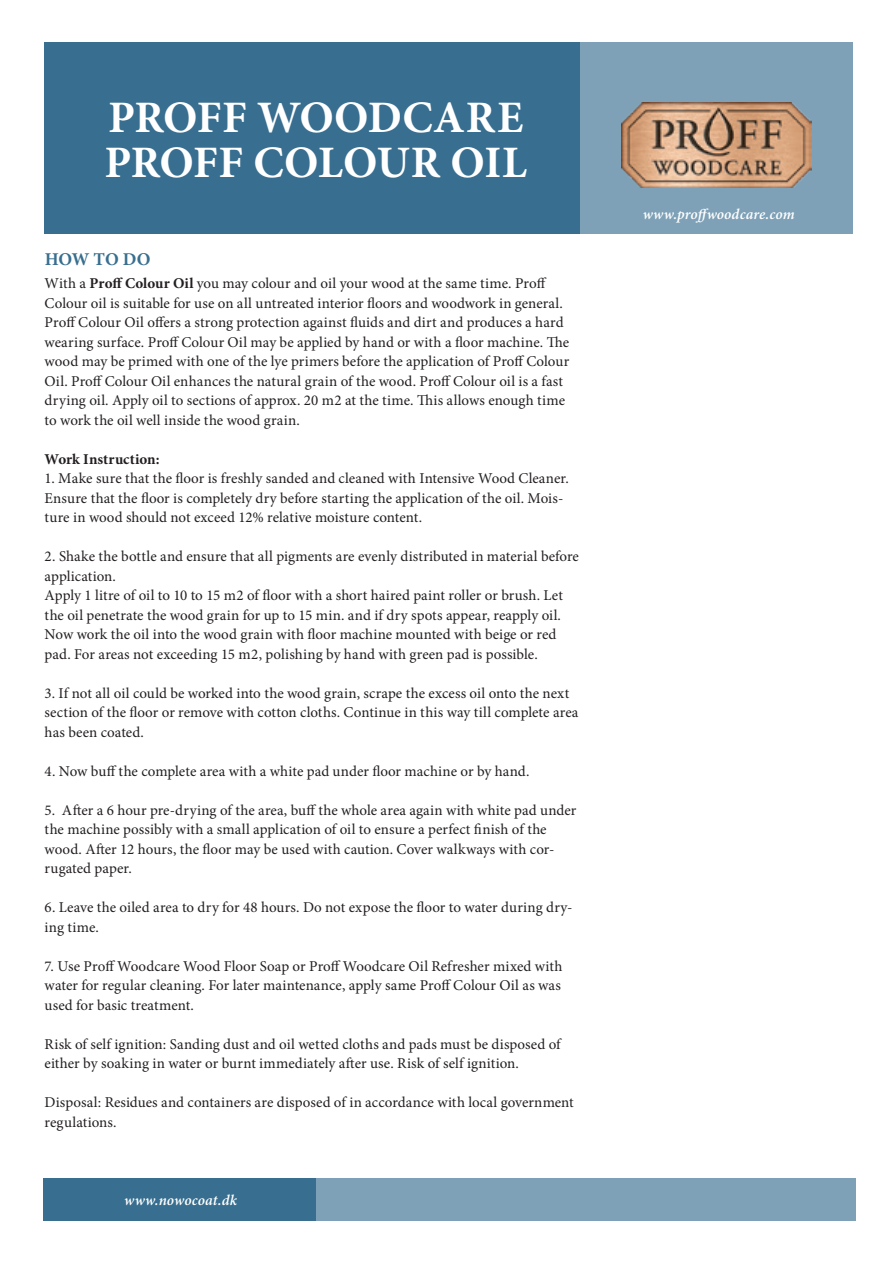
<style>
.page{position:relative;width:893px;height:1263px;background:#fff}
.page>*{position:absolute;margin:0;border:0;box-sizing:border-box;transform-origin:0 0}
.t1{font:700 45px/45px "Minion Pro";letter-spacing:-.005em;color:#fff}
.t2{font:700 18px "Minion Pro";letter-spacing:-.005em;color:#386e8f}
.t3{font:15px/19.5px "Minion Pro";letter-spacing:.005em;color:#231f20}
.t4{font:italic 600 15px "Minion Pro";letter-spacing:.01em;color:#fff}
.t5{font:700 15px "Minion Pro";color:#231f20}
.s1{font-weight:700}
</style>
<div class="page">
<div style="left:45px;top:43px;width:542px;height:191px;background:#386e8f"></div>
<div style="left:580px;top:43px;width:273px;height:191px;background:#7ea1b7"></div>
<div style="left:316px;top:1178px;width:540px;height:42px;background:#7ea1b7"></div>
<div style="left:44px;top:1178px;width:272px;height:42px;background:#386e8f"></div>
<img style="left:622px;top:102px;width:189px;height:85px">
<h1 class="t1" style="left:105px;top:95px;width:424px">PROFF WOODCARE<br>PROFF COLOUR OIL</h1>
<p class="t2" style="left:45px;top:247px;width:107px">HOW TO DO</p>
<p class="t3" style="left:45px;top:274px;width:526px">With a <span class="s1">Proff Colour Oil</span> you may colour and oil your wood at the same time. Proff Colour oil is suitable for use on all untreated interior floors and woodwork in general.<br>Proff Colour Oil offers a strong protection against fluids and dirt and produces a hard wearing surface. Proff Colour Oil may be applied by hand or with a floor machine. The wood may be primed with one of the lye primers before the application of Proff Colour Oil. Proff Colour Oil enhances the natural grain of the wood. Proff Colour oil is a fast drying oil. Apply oil to sections of approx. 20 m2 at the time. This allows enough time to work the oil well inside the wood grain.</p>
<p class="t5" style="left:45px;top:448px;width:117px">Work Instruction:</p>
<p class="t3" style="left:45px;top:469px;width:526px">1. Make sure that the floor is freshly sanded and cleaned with Intensive Wood Cleaner.<br>Ensure that the floor is completely dry before starting the application of the oil. Mois&shy;ture in wood should not exceed 12% relative moisture content.</p>
<p class="t3" style="left:45px;top:547px;width:536px">2. Shake the bottle and ensure that all pigments are evenly distributed in material before application.<br>Apply 1 litre of oil to 10 to 15 m2 of floor with a short haired paint roller or brush. Let the oil penetrate the wood grain for up to 15 min. and if dry spots appear, reapply oil.<br>Now work the oil into the wood grain with floor machine mounted with beige or red pad. For areas not exceeding 15 m2, polishing by hand with green pad is possible.</p>
<p class="t3" style="left:45px;top:683px;width:535px">3. If not all oil could be worked into the wood grain, scrape the excess oil onto the next section of the floor or remove with cotton cloths. Continue in this way till complete area has been coated.</p>
<p class="t3" style="left:45px;top:761px;width:486px">4. Now buff the complete area with a white pad under floor machine or by hand.</p>
<p class="t3" style="left:45px;top:800px;width:533px">5. After a 6 hour pre-drying of the area, buff the whole area again with white pad under the machine possibly with a small application of oil to ensure a perfect finish of the wood. After 12 hours, the floor may be used with caution. Cover walkways with cor&shy;rugated paper.</p>
<p class="t3" style="left:45px;top:898px;width:529px">6. Leave the oiled area to dry for 48 hours. Do not expose the floor to water during dry&shy;ing time.</p>
<p class="t3" style="left:45px;top:956px;width:519px;text-align:justify">7. Use Proff Woodcare Wood Floor Soap or Proff Woodcare Oil Refresher mixed with water for regular cleaning. For later maintenance, apply same Proff Colour Oil as was used for basic treatment.</p>
<p class="t3" style="left:45px;top:1034px;width:517px">Risk of self ignition: Sanding dust and oil wetted cloths and pads must be disposed of either by soaking in water or burnt immediately after use. Risk of self ignition.</p>
<p class="t3" style="left:45px;top:1093px;width:531px">Disposal: Residues and containers are disposed of in accordance with local government regulations.</p>
<p class="t4" style="left:124px;top:1189px;width:114px">www.nowocoat.dk</p>
<p class="t4" style="left:643px;top:204px;width:154px">www.proffwoodcare.com</p>
</div>
